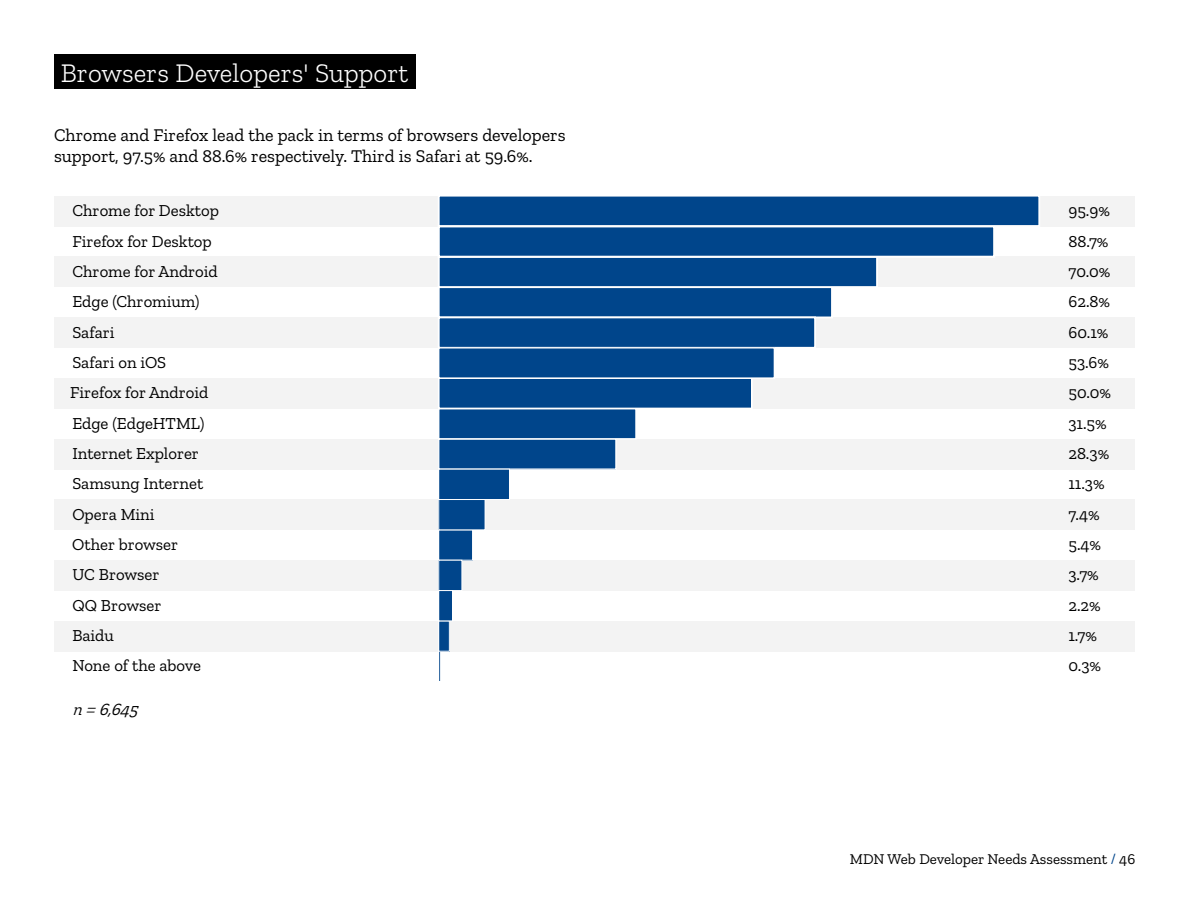
<style>
.page{position:relative;width:1188px;height:918px;background:#fff}
.page>*{position:absolute;margin:0;border:0;box-sizing:border-box;transform-origin:0 0}
.t1{font:300 27px "Zilla Slab";color:#fff}
.Body_Copy{font:18px/21.6px "Zilla Slab";color:#000}
.t2{font:italic 17.25px "Zilla Slab";color:#000}
.t3{font:16.8px/30.3px "Zilla Slab";color:#000;text-align:justify}
.t4{font:15px "Zilla Slab";color:#000}
.s1{color:#00458b}
</style>
<div class="page">
<div style="left:54px;top:54px;width:361px;height:35px;background:#000"></div>
<div style="left:54px;top:439px;width:1081px;height:30px;background:#f3f3f3"></div>
<div style="left:54px;top:378px;width:1081px;height:30px;background:#f3f3f3"></div>
<div style="left:54px;top:317px;width:1081px;height:31px;background:#f3f3f3"></div>
<div style="left:54px;top:257px;width:1081px;height:30px;background:#f3f3f3"></div>
<div style="left:54px;top:621px;width:1081px;height:30px;background:#f3f3f3"></div>
<div style="left:54px;top:560px;width:1081px;height:31px;background:#f3f3f3"></div>
<div style="left:54px;top:500px;width:1081px;height:30px;background:#f3f3f3"></div>
<div style="left:54px;top:196px;width:1081px;height:30px;background:#f3f3f3"></div>
<div style="left:439px;top:287px;width:393px;height:30px;background:#00458b"></div>
<div style="left:439px;top:317px;width:376px;height:31px;background:#00458b"></div>
<div style="left:438px;top:317px;width:378px;height:32px;border:2px solid #fff"></div>
<div style="left:439px;top:257px;width:438px;height:30px;background:#00458b"></div>
<div style="left:438px;top:256px;width:440px;height:32px;border:2px solid #fff"></div>
<div style="left:439px;top:226px;width:555px;height:31px;background:#00458b"></div>
<div style="left:438px;top:225px;width:557px;height:33px;border:2px solid #fff"></div>
<div style="left:439px;top:196px;width:600px;height:30px;background:#00458b"></div>
<div style="left:438px;top:195px;width:602px;height:32px;border:2px solid #fff"></div>
<div style="left:439px;top:439px;width:177px;height:30px;background:#00458b"></div>
<div style="left:438px;top:438px;width:179px;height:32px;border:1px solid #fff"></div>
<div style="left:439px;top:408px;width:197px;height:31px;background:#00458b"></div>
<div style="left:438px;top:408px;width:199px;height:32px;border:1px solid #fff"></div>
<div style="left:439px;top:378px;width:313px;height:30px;background:#00458b"></div>
<div style="left:438px;top:377px;width:315px;height:32px;border:2px solid #fff"></div>
<div style="left:439px;top:348px;width:335px;height:30px;background:#00458b"></div>
<div style="left:438px;top:347px;width:337px;height:32px;border:1px solid #fff"></div>
<div style="left:439px;top:530px;width:34px;height:30px;background:#00458b"></div>
<div style="left:438px;top:530px;width:35px;height:30px;border:1px solid #fff"></div>
<div style="left:439px;top:560px;width:23px;height:31px;background:#00458b"></div>
<div style="left:439px;top:500px;width:46px;height:30px;background:#00458b"></div>
<div style="left:439px;top:469px;width:70px;height:31px;background:#00458b"></div>
<div style="left:438px;top:469px;width:72px;height:31px;border:1px solid #fff"></div>
<div style="left:439px;top:651px;width:2px;height:31px;border:1px solid #fff"></div>
<div style="left:439px;top:621px;width:10px;height:30px;background:#00458b"></div>
<div style="left:439px;top:621px;width:11px;height:30px;border:1px solid #fff"></div>
<div style="left:439px;top:591px;width:14px;height:30px;background:#00458b"></div>
<div style="left:439px;top:590px;width:14px;height:31px;border:1px solid #fff"></div>
<h2 class="t1" style="left:61px;top:58px;width:349px">Browsers Developers' Support</h2>
<p class="Body_Copy" style="left:54px;top:124px;width:513px">Chrome and Firefox lead the pack in terms of browsers developers support, 97.5% and 88.6% respectively. Third is Safari at 59.6%.</p>
<p class="t3" style="left:72px;top:195px;width:148px">Chrome for Desktop</p>
<p class="t3" style="left:72px;top:226px;width:141px">Firefox for Desktop</p>
<p class="t3" style="left:72px;top:256px;width:147px">Chrome for Android</p>
<p class="t3" style="left:72px;top:287px;width:129px">Edge (Chromium)</p>
<p class="t3" style="left:72px;top:317px;width:44px">Safari</p>
<p class="t3" style="left:72px;top:347px;width:95px">Safari on iOS</p>
<p class="t3" style="left:70px;top:378px;width:140px">Firefox for Android</p>
<p class="t3" style="left:72px;top:408px;width:133px">Edge (EdgeHTML)</p>
<p class="t3" style="left:72px;top:438px;width:128px">Internet Explorer</p>
<p class="t3" style="left:72px;top:469px;width:133px">Samsung Internet</p>
<p class="t3" style="left:72px;top:499px;width:84px">Opera Mini</p>
<p class="t3" style="left:72px;top:529px;width:107px">Other browser</p>
<p class="t3" style="left:72px;top:560px;width:89px">UC Browser</p>
<p class="t3" style="left:72px;top:590px;width:91px">QQ Browser</p>
<p class="t3" style="left:72px;top:620px;width:43px">Baidu</p>
<p class="t3" style="left:72px;top:651px;width:130px">None of the above</p>
<p class="t2" style="left:73px;top:699px;width:70px">n = 6,645</p>
<p class="t3" style="left:1068px;top:195px;width:43px;line-height:30.8px">95.9%<br>88.7%</p>
<p class="t3" style="left:1068px;top:256px;width:43px">70.0% 62.8% 60.1%</p>
<p class="t3" style="left:1068px;top:347px;width:42px">53.6%</p>
<p class="t3" style="left:1068px;top:378px;width:44px">50.0%</p>
<p class="t3" style="left:1068px;top:408px;width:42px">31.5%<br>28.3%</p>
<p class="t3" style="left:1068px;top:469px;width:38px">11.3%</p>
<p class="t3" style="left:1068px;top:499px;width:34px">7.4% 5.4% 3.7%</p>
<p class="t3" style="left:1068px;top:590px;width:34px">2.2%</p>
<p class="t3" style="left:1068px;top:620px;width:30px">1.7%</p>
<p class="t3" style="left:1068px;top:651px;width:34px">0.3%</p>
<p class="t4" style="left:850px;top:851px;width:287px">MDN Web Developer Needs Assessment <span class="s1">/</span> 46</p>
</div>
